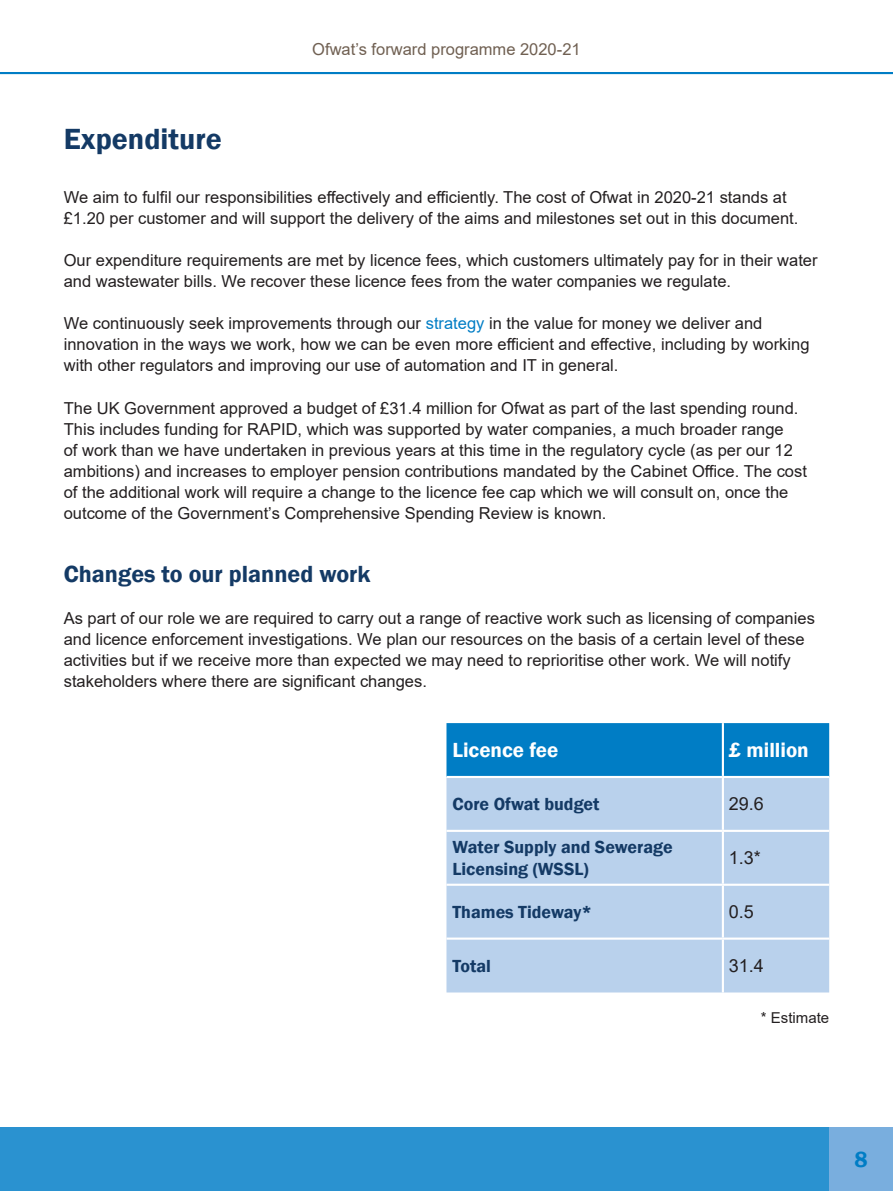
<style>
.page{position:relative;width:893px;height:1191px;background:#fff}
.page>*{position:absolute;margin:0;border:0;box-sizing:border-box;transform-origin:0 0}
.t1{font:600 30px "Franklin Gothic";color:#143a65}
.t2{font:600 24px "Franklin Gothic";color:#143a65}
.t3{font:600 22.5px "Franklin Gothic";color:#007dc5}
.t4{font:600 21px "Franklin Gothic";color:#fff}
.t5{font:600 18px/21.6px "Franklin Gothic";color:#143a65}
.t6{font:18px "Arial";color:#231f20}
.t7{font:16.5px/21px "Arial";color:#231f20}
.t8{font:16.5px "Arial";color:#706052}
.t9{font:15px "Arial";color:#231f20}
.s1{color:#007dc5}
</style>
<div class="page">
<hr style="left:0;top:72px;width:893px;height:2px;background:#007dc5">
<div style="left:0;top:1127px;width:893px;height:64px;background:#2a92d0"></div>
<div style="left:829px;top:1127px;width:64px;height:64px;background:#79aede"></div>
<div style="left:446px;top:723px;width:383px;height:53px;background:#007dc5"></div>
<div style="left:446px;top:778px;width:383px;height:214px;background:#b9d1ec"></div>
<hr style="left:722px;top:723px;width:2px;height:53px;background:#fff">
<hr style="left:722px;top:778px;width:2px;height:51px;background:#fff">
<hr style="left:446px;top:829px;width:277px;height:3px;background:#fff">
<hr style="left:723px;top:829px;width:106px;height:3px;background:#fff">
<hr style="left:722px;top:832px;width:2px;height:51px;background:#fff">
<hr style="left:446px;top:883px;width:277px;height:2px;background:#fff">
<hr style="left:723px;top:883px;width:106px;height:2px;background:#fff">
<hr style="left:722px;top:885px;width:2px;height:52px;background:#fff">
<hr style="left:446px;top:937px;width:277px;height:2px;background:#fff">
<hr style="left:723px;top:937px;width:106px;height:2px;background:#fff">
<hr style="left:722px;top:939px;width:2px;height:53px;background:#fff">
<p class="t8" style="left:312px;top:37px;width:270px">Ofwat’s forward programme 2020-21</p>
<p class="t1" style="left:64px;top:120px;width:160px">Expenditure</p>
<p class="t7" style="left:64px;top:187px;width:736px">We aim to fulfil our responsibilities effectively and efficiently. The cost of Ofwat in 2020-21 stands at £1.20 per customer and will support the delivery of the aims and milestones set out in this document.</p>
<p class="t7" style="left:64px;top:250px;width:755px">Our expenditure requirements are met by licence fees, which customers ultimately pay for in their water and wastewater bills. We recover these licence fees from the water companies we regulate.</p>
<p class="t7" style="left:64px;top:313px;width:747px">We continuously seek improvements through our <span class="s1">strategy</span> in the value for money we deliver and innovation in the ways we work, how we can be even more efficient and effective, including by working with other regulators and improving our use of automation and IT in general.</p>
<p class="t7" style="left:64px;top:397px;width:745px">The UK Government approved a budget of £31.4 million for Ofwat as part of the last spending round.<br>This includes funding for RAPID, which was supported by water companies, a much broader range<br>of work than we have undertaken in previous years at this time in the regulatory cycle (as per our 12 ambitions) and increases to employer pension contributions mandated by the Cabinet Office. The cost of the additional work will require a change to the licence fee cap which we will consult on, once the outcome of the Government’s Comprehensive Spending Review is known.</p>
<p class="t2" style="left:64px;top:559px;width:308px">Changes to our planned work</p>
<p class="t7" style="left:64px;top:607px;width:753px">As part of our role we are required to carry out a range of reactive work such as licensing of companies and licence enforcement investigations. We plan our resources on the basis of a certain level of these activities but if we receive more than expected we may need to reprioritise other work. We will notify stakeholders where there are significant changes.</p>
<p class="t4" style="left:452px;top:737px;width:107px">Licence fee</p>
<p class="t4" style="left:729px;top:737px;width:81px">£ million</p>
<p class="t5" style="left:452px;top:793px;width:149px">Core Ofwat budget</p>
<p class="t6" style="left:729px;top:791px;width:37px">29.6</p>
<p class="t5" style="left:452px;top:836px;width:222px">Water Supply and Sewerage<br>Licensing (WSSL)</p>
<p class="t6" style="left:729px;top:845px;width:34px">1.3*</p>
<p class="t5" style="left:452px;top:901px;width:141px">Thames Tideway*</p>
<p class="t6" style="left:729px;top:899px;width:27px">0.5</p>
<p class="t5" style="left:452px;top:955px;width:40px">Total</p>
<p class="t6" style="left:729px;top:953px;width:37px">31.4</p>
<p class="t9" style="left:761px;top:1007px;width:70px">* Estimate</p>
<h3 class="t3" style="left:854px;top:1145px;width:15px">8</h3>
</div>
